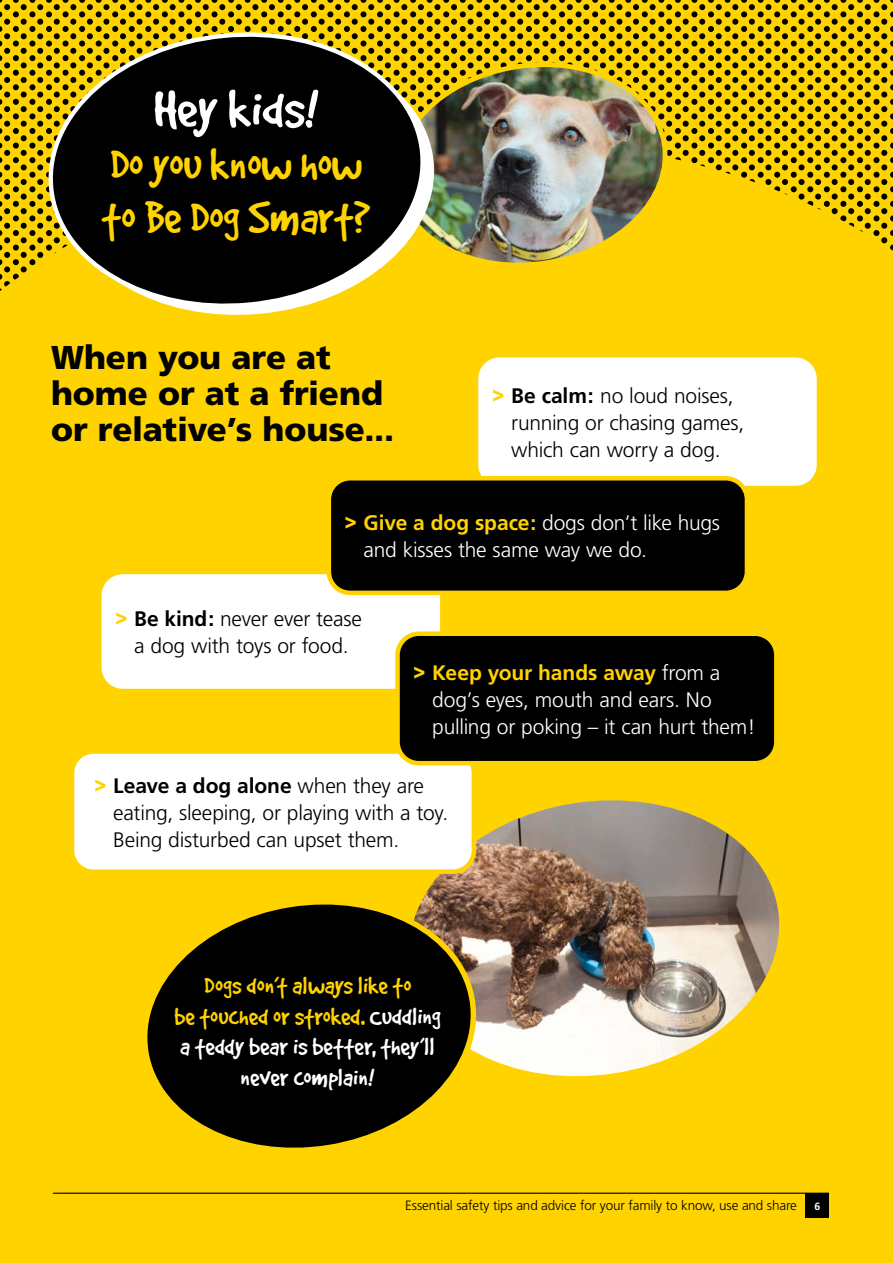
<style>
.page{position:relative;width:893px;height:1263px;background:#ffd300}
.page>*{position:absolute;margin:0;border:0;box-sizing:border-box;transform-origin:0 0}
.t1{font:59.55px "Good Dog Plain";color:#fff}
.t2{font:49.65px/52.5px "Good Dog Plain";color:#ffd300}
.t3{font:900 33px/36px "Frutiger";letter-spacing:-.005em;color:#000}
.t4{font:27px/30.6px "Good Dog Plain";letter-spacing:.005em;color:#fff;text-align:center}
.t5{font:300 21px/27px "Frutiger";letter-spacing:-.01em;color:#000}
.t6{font:300 21px/27px "Frutiger";letter-spacing:-.01em;color:#fff}
.t7{font:300 13.5px "Frutiger";letter-spacing:-.01em;color:#000}
.t8{font:700 10.5px "Frutiger";color:#fff}
.s1{font-family:"Gotham";font-weight:700;color:#ffd300}
.s2{font-weight:700}
.s3{font-weight:700;color:#ffd300}
.s4{color:#ffd300}
</style>
<div class="page">
<div style="left:805px;top:1193px;width:24px;height:25px;background:#000"></div>
<hr style="left:53px;top:1192px;width:776px;height:2px;background:#000">
<svg style="left:0;top:0;width:893px;height:291px"></svg>
<img style="left:441px;top:55px;width:232px;height:219px">
<img style="left:216px;top:35px;width:225px;height:280px">
<svg style="left:44px;top:26px;width:385px;height:288px"></svg>
<img style="left:428px;top:800px;width:352px;height:277px">
<svg style="left:147px;top:890px;width:336px;height:258px"></svg>
<div style="left:478px;top:357px;width:339px;height:129px;background:#fff;border-radius:21px"></div>
<div style="left:102px;top:574px;width:338px;height:115px;background:#fff;border-radius:21px"></div>
<div style="left:72px;top:751px;width:402px;height:121px;background:#fff;border-radius:21px"></div>
<div style="left:70px;top:749px;width:406px;height:125px;border:4px solid #ffd300;border-radius:21px"></div>
<div style="left:329px;top:478px;width:418px;height:115px;background:#000;border-radius:21px"></div>
<div style="left:327px;top:476px;width:422px;height:119px;border:4px solid #ffd300;border-radius:21px"></div>
<div style="left:398px;top:634px;width:378px;height:129px;background:#000;border-radius:21px"></div>
<div style="left:395px;top:631px;width:384px;height:134px;border:4px solid #ffd300;border-radius:21px"></div>
<h1 class="t1" style="left:153px;top:80px;width:166px">Hey kids!</h1>
<h2 class="t2" style="left:102px;top:138px;width:270px">Do you know how to Be Dog Smart?</h2>
<h3 class="t3" style="left:51px;top:339px;width:345px">When you are at home or at a friend or relative’s house...</h3>
<p class="t5" style="left:511px;top:382px;width:235px;text-indent:-20px"><span class="s1">&gt;</span> <span class="s2">Be calm:</span> no loud noises, running or chasing games, which can worry a dog.</p>
<p class="t6" style="left:364px;top:510px;width:358px;text-indent:-20px"><span class="s1">&gt;</span> <span class="s3">Give a dog space:</span> dogs don’t like hugs and kisses the same way we do.</p>
<p class="t5" style="left:114px;top:606px;width:249px;text-align:center"><span class="s1">&gt;</span> <span class="s2">Be kind:</span> never ever tease a dog with toys or food.</p>
<p class="t6" style="left:432px;top:659px;width:325px;text-indent:-20px"><span class="s1">&gt;</span> <span class="s3">Keep your hands away</span> from a dog’s eyes, mouth and ears. No pulling or poking – it can hurt them!</p>
<p class="t5" style="left:113px;top:772px;width:337px;text-indent:-20px"><span class="s1">&gt;</span> <span class="s2">Leave a dog alone</span> when they are eating, sleeping, or playing with a toy.<br>Being disturbed can upset them.</p>
<p class="t4" style="left:174px;top:970px;width:268px"><span class="s4">Dogs don’t always like to<br>be touched or stroked.</span> Cuddling a teddy bear is better, they’ll never complain!</p>
<p class="t7" style="left:405px;top:1198px;width:393px">Essential safety tips and advice for your family to know, use and share</p>
<p class="t8" style="left:814px;top:1200px;width:7px">6</p>
</div>
